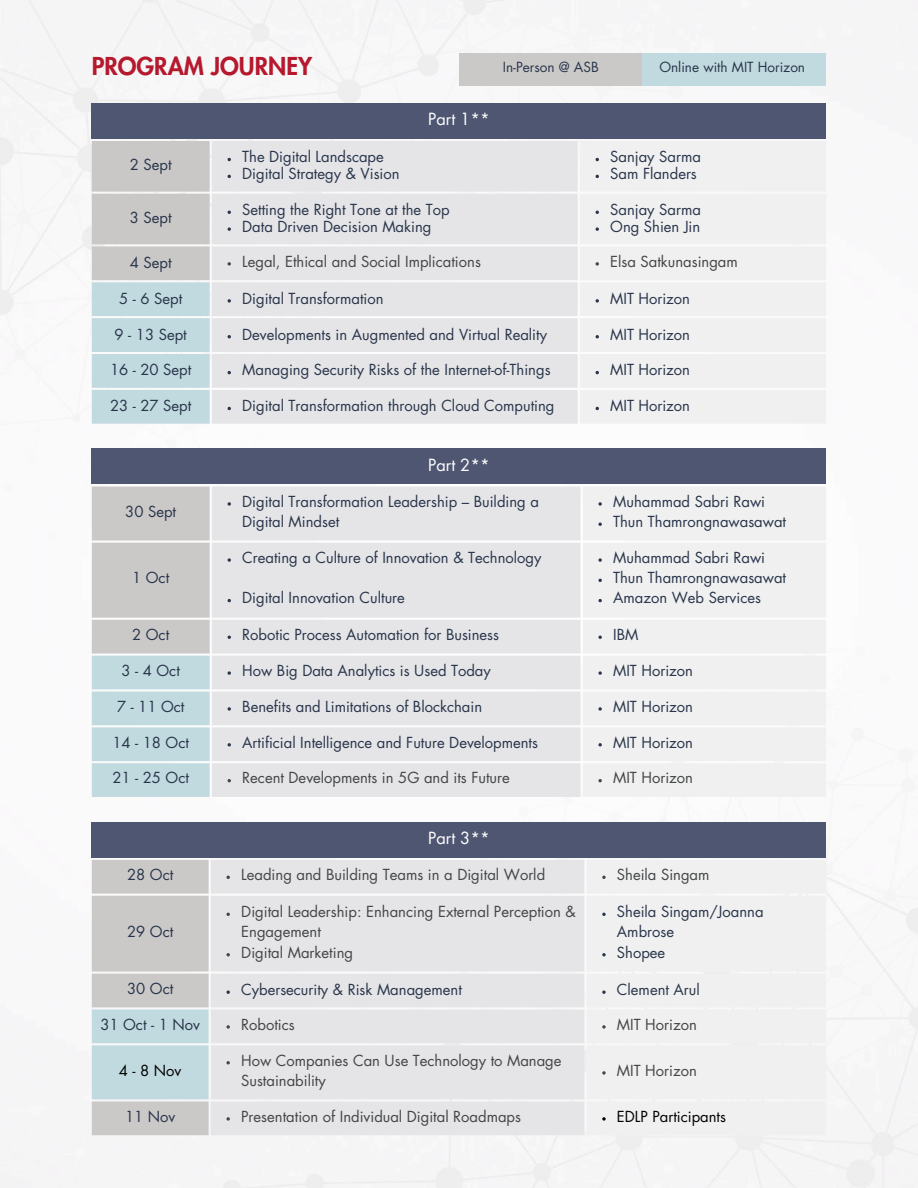
<style>
.page{position:relative;width:918px;height:1188px;background:#fff}
.page>*{position:absolute;margin:0;border:0;box-sizing:border-box;transform-origin:0 0}
.t1{font:800 24px "Futura Std";color:#b6182e}
.t2{font:16.35px "Futura Std";color:#fff}
.t3{font:14.85px/20.2px "Futura Std";color:#29354b}
.t4{font:14.85px/20.2px "Futura Std";color:#434547}
.t5{font:14.85px "Futura Std";color:#000}
.t6{font:13.65px "Futura Std";color:#29354b}
</style>
<div class="page">
<img style="left:0;top:0;width:918px;height:1188px">
<div style="left:92px;top:103px;width:734px;height:36px;background:#4f5671"></div>
<div style="left:212px;top:141px;width:366px;height:283px;background:#e5e5e7"></div>
<div style="left:580px;top:141px;width:246px;height:283px;background:#f0f0f0"></div>
<svg style="left:92px;top:141px;width:118px;height:283px"></svg>
<svg style="left:228px;top:227px;width:3px;height:4px"></svg>
<svg style="left:596px;top:227px;width:3px;height:4px"></svg>
<svg style="left:228px;top:262px;width:3px;height:4px"></svg>
<svg style="left:596px;top:262px;width:3px;height:4px"></svg>
<svg style="left:228px;top:299px;width:3px;height:4px"></svg>
<svg style="left:596px;top:299px;width:3px;height:4px"></svg>
<div style="left:92px;top:448px;width:734px;height:36px;background:#4f5671"></div>
<div style="left:212px;top:487px;width:369px;height:310px;background:#e5e5e7"></div>
<div style="left:583px;top:487px;width:243px;height:310px;background:#f0f0f0"></div>
<svg style="left:92px;top:487px;width:118px;height:310px"></svg>
<svg style="left:228px;top:502px;width:3px;height:4px"></svg>
<svg style="left:598px;top:502px;width:4px;height:4px"></svg>
<svg style="left:598px;top:523px;width:4px;height:3px"></svg>
<svg style="left:228px;top:558px;width:3px;height:4px"></svg>
<svg style="left:598px;top:558px;width:4px;height:4px"></svg>
<svg style="left:598px;top:579px;width:4px;height:3px"></svg>
<svg style="left:598px;top:599px;width:4px;height:3px"></svg>
<svg style="left:598px;top:636px;width:4px;height:3px"></svg>
<svg style="left:228px;top:671px;width:3px;height:4px"></svg>
<svg style="left:598px;top:671px;width:4px;height:4px"></svg>
<svg style="left:228px;top:707px;width:3px;height:4px"></svg>
<svg style="left:598px;top:707px;width:4px;height:4px"></svg>
<svg style="left:228px;top:743px;width:3px;height:4px"></svg>
<svg style="left:598px;top:743px;width:4px;height:4px"></svg>
<svg style="left:598px;top:779px;width:4px;height:3px"></svg>
<div style="left:459px;top:53px;width:184px;height:33px;background:#cbc9c8"></div>
<div style="left:643px;top:53px;width:183px;height:33px;background:#c1dadf"></div>
<div style="left:92px;top:822px;width:734px;height:36px;background:#4f5671"></div>
<div style="left:211px;top:860px;width:373px;height:275px;background:#e5e5e7"></div>
<div style="left:587px;top:860px;width:239px;height:275px;background:#f0f0f0"></div>
<svg style="left:92px;top:860px;width:117px;height:275px"></svg>
<svg style="left:226px;top:876px;width:4px;height:3px"></svg>
<svg style="left:602px;top:876px;width:4px;height:3px"></svg>
<svg style="left:226px;top:913px;width:4px;height:3px"></svg>
<svg style="left:226px;top:953px;width:4px;height:3px"></svg>
<svg style="left:602px;top:913px;width:4px;height:3px"></svg>
<svg style="left:602px;top:953px;width:4px;height:3px"></svg>
<svg style="left:226px;top:991px;width:4px;height:3px"></svg>
<svg style="left:602px;top:991px;width:4px;height:3px"></svg>
<svg style="left:226px;top:1025px;width:4px;height:4px"></svg>
<svg style="left:602px;top:1025px;width:4px;height:4px"></svg>
<svg style="left:226px;top:1061px;width:4px;height:3px"></svg>
<svg style="left:602px;top:1071px;width:4px;height:4px"></svg>
<svg style="left:226px;top:1117px;width:4px;height:4px"></svg>
<svg style="left:602px;top:1117px;width:4px;height:4px"></svg>
<h1 class="t1" style="left:92px;top:55px;width:222px">PROGRAM JOURNEY</h1>
<p class="t6" style="left:503px;top:61px;width:97px">In-Person @ ASB</p>
<p class="t6" style="left:659px;top:61px;width:147px">Online with MIT Horizon</p>
<p class="t2" style="left:428px;top:112px;width:63px">Part 1**</p>
<p class="t3" style="left:130px;top:155px;width:43px">2 Sept</p>
<p class="t3" style="left:242px;top:149px;width:159px;line-height:16.8px">The Digital Landscape<br>Digital Strategy &amp; Vision</p>
<p class="t3" style="left:610px;top:149px;width:92px;line-height:16.8px">Sanjay Sarma<br>Sam Flanders</p>
<p class="t3" style="left:130px;top:208px;width:43px">3 Sept</p>
<p class="t3" style="left:242px;top:202px;width:209px;line-height:16.8px">Setting the Right Tone at the Top<br>Data Driven Decision Making</p>
<p class="t3" style="left:610px;top:202px;width:92px;line-height:16.8px">Sanjay Sarma<br>Ong Shien Jin</p>
<p class="t3" style="left:130px;top:253px;width:43px">4 Sept</p>
<p class="t4" style="left:242px;top:252px;width:240px">Legal, Ethical and Social Implications</p>
<p class="t4" style="left:610px;top:252px;width:129px">Elsa Satkunasingam</p>
<p class="t3" style="left:119px;top:289px;width:65px">5 - 6 Sept</p>
<p class="t3" style="left:242px;top:289px;width:143px">Digital Transformation</p>
<p class="t3" style="left:610px;top:289px;width:81px">MIT Horizon</p>
<p class="t3" style="left:115px;top:325px;width:74px">9 - 13 Sept</p>
<p class="t3" style="left:242px;top:325px;width:306px">Developments in Augmented and Virtual Reality</p>
<p class="t3" style="left:610px;top:325px;width:81px">MIT Horizon</p>
<p class="t3" style="left:110px;top:360px;width:83px">16 - 20 Sept</p>
<p class="t3" style="left:242px;top:360px;width:310px">Managing Security Risks of the Internet-of-Things</p>
<p class="t3" style="left:610px;top:360px;width:81px">MIT Horizon</p>
<p class="t3" style="left:110px;top:396px;width:83px">23 - 27 Sept</p>
<p class="t3" style="left:242px;top:396px;width:314px">Digital Transformation through Cloud Computing</p>
<p class="t3" style="left:610px;top:396px;width:81px">MIT Horizon</p>
<p class="t2" style="left:428px;top:457px;width:63px">Part 2**</p>
<p class="t3" style="left:125px;top:502px;width:52px">30 Sept</p>
<p class="t3" style="left:242px;top:492px;width:298px">Digital Transformation Leadership – Building a<br>Digital Mindset</p>
<p class="t3" style="left:613px;top:492px;width:175px">Muhammad Sabri Rawi<br>Thun Thamrongnawasawat</p>
<p class="t3" style="left:132px;top:568px;width:39px">1 Oct</p>
<p class="t3" style="left:242px;top:548px;width:301px">Creating a Culture of Innovation &amp; Technology</p>
<p class="t3" style="left:242px;top:588px;width:164px">Digital Innovation Culture</p>
<p class="t3" style="left:613px;top:548px;width:175px">Muhammad Sabri Rawi<br>Thun Thamrongnawasawat<br>Amazon Web Services</p>
<p class="t3" style="left:132px;top:625px;width:39px">2 Oct</p>
<p class="t3" style="left:242px;top:625px;width:258px">Robotic Process Automation for Business</p>
<p class="t3" style="left:613px;top:625px;width:27px">IBM</p>
<p class="t3" style="left:122px;top:661px;width:60px">3-4Oct</p>
<p class="t3" style="left:242px;top:661px;width:250px">How Big Data Analytics is Used Today</p>
<p class="t3" style="left:613px;top:661px;width:81px">MIT Horizon</p>
<p class="t3" style="left:117px;top:697px;width:69px">7 - 11 Oct</p>
<p class="t3" style="left:242px;top:697px;width:241px">Benefits and Limitations of Blockchain</p>
<p class="t3" style="left:613px;top:697px;width:81px">MIT Horizon</p>
<p class="t3" style="left:112px;top:733px;width:78px">14 - 18 Oct</p>
<p class="t3" style="left:242px;top:733px;width:297px">Artificial Intelligence and Future Developments</p>
<p class="t3" style="left:613px;top:733px;width:81px">MIT Horizon</p>
<p class="t3" style="left:112px;top:769px;width:78px">21 - 25 Oct</p>
<p class="t4" style="left:242px;top:769px;width:269px">Recent Developments in 5G and its Future</p>
<p class="t4" style="left:613px;top:769px;width:81px">MIT Horizon</p>
<p class="t2" style="left:428px;top:831px;width:63px">Part 3**</p>
<p class="t3" style="left:127px;top:865px;width:48px">28 Oct</p>
<p class="t4" style="left:241px;top:865px;width:305px">Leading and Building Teams in a Digital World</p>
<p class="t4" style="left:617px;top:865px;width:94px">Sheila Singam</p>
<p class="t3" style="left:127px;top:922px;width:48px">29 Oct</p>
<p class="t4" style="left:241px;top:902px;width:336px">Digital Leadership: Enhancing External Perception &amp;<br>Engagement<br>Digital Marketing</p>
<p class="t3" style="left:617px;top:902px;width:148px">Sheila Singam/Joanna<br>Ambrose<br>Shopee</p>
<p class="t3" style="left:127px;top:979px;width:48px">30 Oct</p>
<p class="t3" style="left:241px;top:980px;width:222px">Cybersecurity &amp; Risk Management</p>
<p class="t3" style="left:617px;top:980px;width:84px">Clement Arul</p>
<p class="t3" style="left:100px;top:1015px;width:101px">31 Oct - 1 Nov</p>
<p class="t4" style="left:241px;top:1015px;width:55px">Robotics</p>
<p class="t4" style="left:617px;top:1015px;width:81px">MIT Horizon</p>
<p class="t5" style="left:119px;top:1063px;width:64px">4-8Nov</p>
<p class="t4" style="left:241px;top:1051px;width:322px">How Companies Can Use Technology to Manage<br>Sustainability</p>
<p class="t4" style="left:617px;top:1061px;width:81px">MIT Horizon</p>
<p class="t3" style="left:125px;top:1107px;width:52px">11 Nov</p>
<p class="t4" style="left:241px;top:1107px;width:281px">Presentation of Individual Digital Roadmaps</p>
<p class="t5" style="left:617px;top:1109px;width:111px">EDLP Participants</p>
</div>
